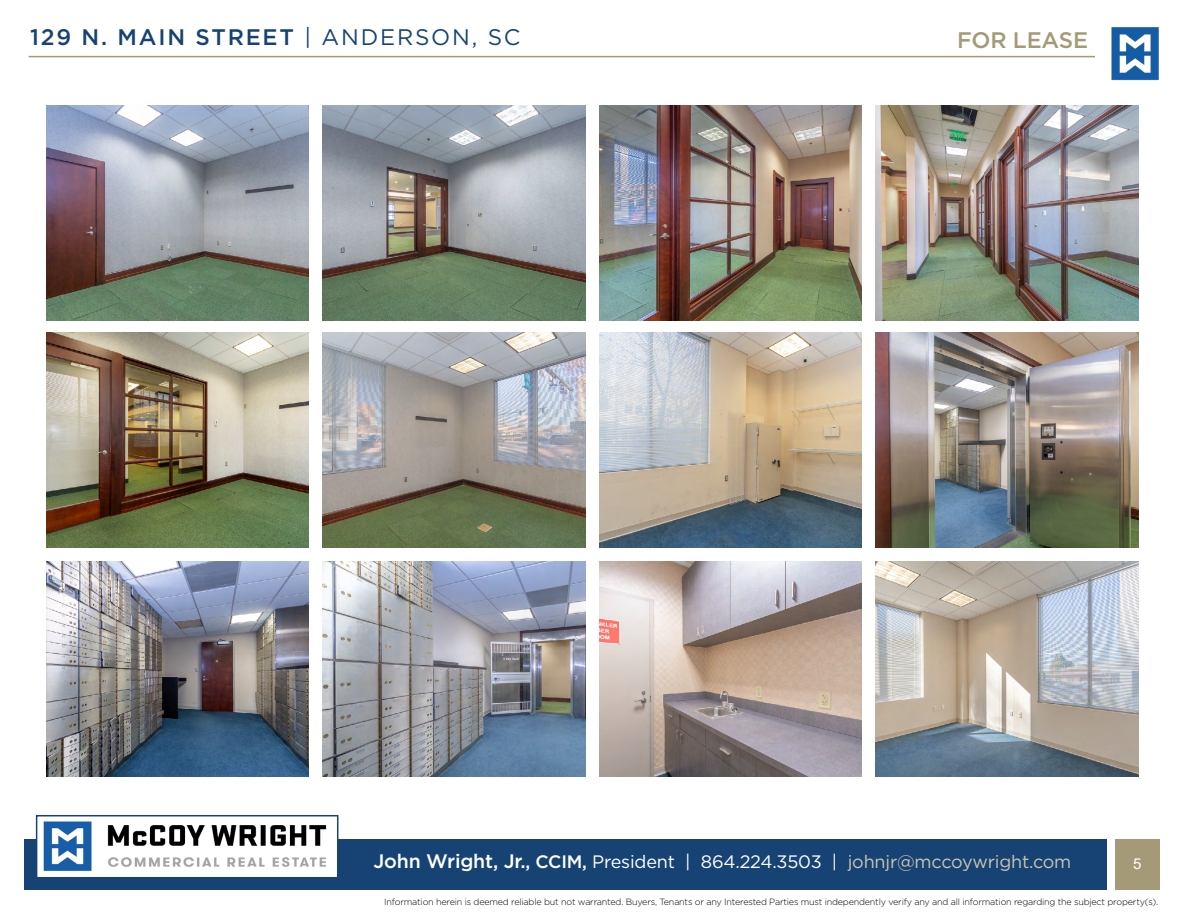
<style>
.page{position:relative;width:1188px;height:918px;background:#fff}
.page>*{position:absolute;margin:0;border:0;box-sizing:border-box;transform-origin:0 0}
.t1{font:500 22.5px "Gotham";letter-spacing:.08em;color:#164374}
.t2{font:500 22.5px "Gotham";letter-spacing:-.01em;color:#a49a77}
.t3{font:18px "Gotham";letter-spacing:-.01em;color:#fff}
.t4{font:15px "Arial";color:#fff}
.t5{font:300 9px "Gotham";letter-spacing:-.02em;color:#000}
.s1{font-weight:400}
.s2{font-weight:500;font-size:19.5px}
.s3{font-weight:500}
.s4{color:#ccc5b0}
</style>
<div class="page">
<hr style="left:29px;top:56px;width:1118px;height:1px;background:#a49a77">
<img style="left:1096px;top:27px;width:63px;height:54px">
<div style="left:1115px;top:840px;width:45px;height:50px;background:#a49a77"></div>
<div style="left:24px;top:840px;width:1083px;height:50px;background:#164374"></div>
<img style="left:39px;top:821px;width:296px;height:54px">
<div style="left:36px;top:815px;width:302px;height:63px;border:2px solid #164374"></div>
<img style="left:46px;top:333px;width:263px;height:214px">
<img style="left:46px;top:106px;width:263px;height:214px">
<img style="left:322px;top:333px;width:263px;height:214px">
<img style="left:322px;top:106px;width:263px;height:214px">
<img style="left:599px;top:333px;width:263px;height:214px">
<img style="left:599px;top:106px;width:263px;height:214px">
<img style="left:876px;top:333px;width:262px;height:214px">
<img style="left:876px;top:106px;width:262px;height:214px">
<img style="left:46px;top:562px;width:263px;height:215px">
<img style="left:322px;top:562px;width:263px;height:215px">
<img style="left:599px;top:562px;width:263px;height:215px">
<img style="left:876px;top:562px;width:262px;height:215px">
<h1 class="t1" style="left:30px;top:22px;width:492px">129 N. MAIN STREET <span class="s1">| ANDERSON, SC</span></h1>
<h1 class="t2" style="left:957px;top:25px;width:132px">FOR LEASE</h1>
<h2 class="t3" style="left:374px;top:850px;width:699px"><span class="s2">John Wright, Jr.</span><span class="s3">, CCIM,</span> President | 864.224.3503 | <span class="s4">johnjr@mccoywright.com</span></h2>
<h3 class="t4" style="left:1133px;top:854px;width:10px">5</h3>
<p class="t5" style="left:384px;top:896px;width:776px">Information herein is deemed reliable but not warranted. Buyers, Tenants or any Interested Parties must independently verify any and all information regarding the subject property(s).</p>
</div>
